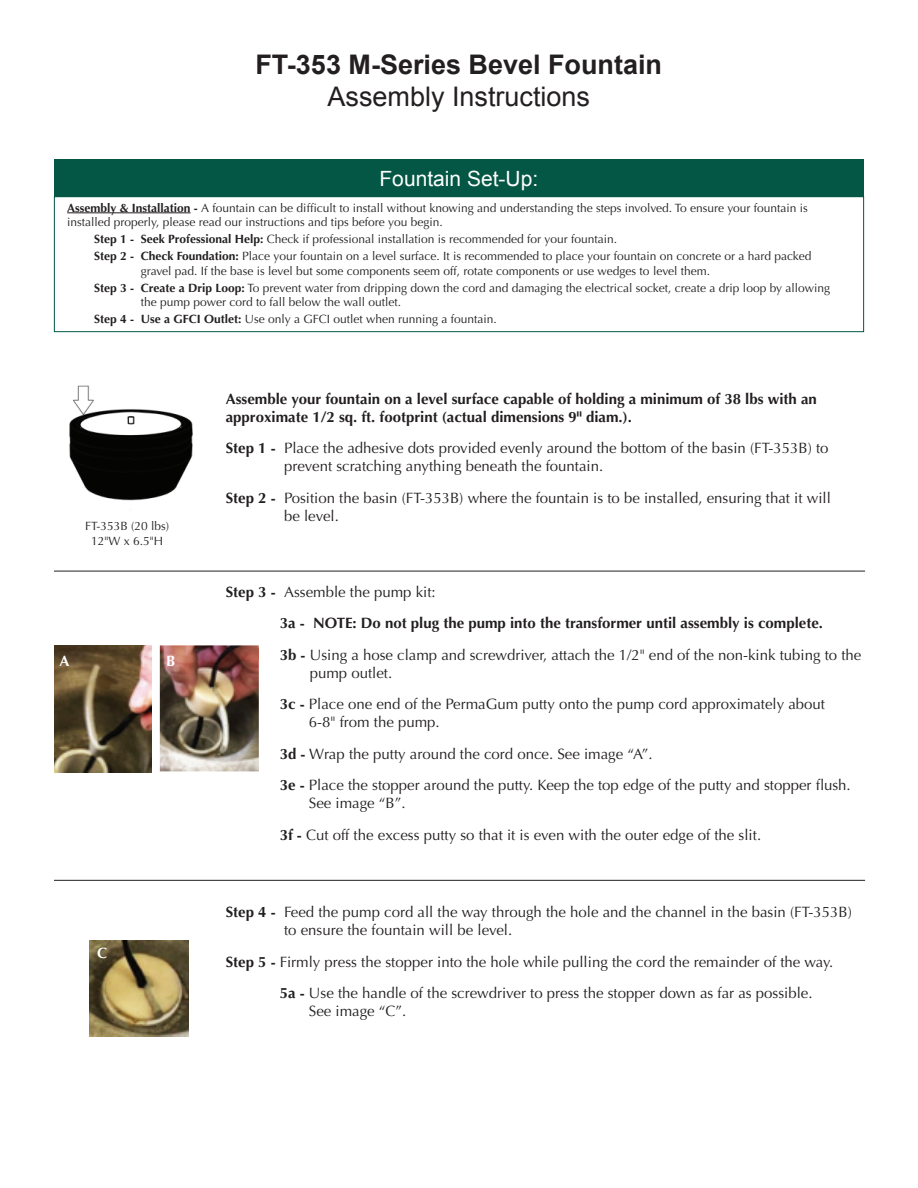
<style>
.page{position:relative;width:918px;height:1188px;background:#fff}
.page>*{position:absolute;margin:0;border:0;box-sizing:border-box;transform-origin:0 0}
.t1{font:700 27px "Arial";color:#231f20}
.t2{font:27px "Arial";color:#231f20}
.t3{font:21px "Arial";color:#fff}
.t4{font:15px/31.5px "Optima";color:#231f20}
.t5{font:700 15px/18px "Optima";color:#231f20}
.t6{font:700 15px "Optima";color:#fff}
.t7{font:12px/17.1px "Optima";color:#231f20}
.s1{font-weight:700}
</style>
<div class="page">
<hr style="left:54px;top:571px;width:811px;height:1px;background:#231f20">
<hr style="left:54px;top:880px;width:811px;height:1px;background:#231f20">
<div style="left:54px;top:159px;width:810px;height:37px;background:#035744"></div>
<hr style="left:67px;top:213px;width:124px;height:1px;background:#231f20">
<div style="left:54px;top:196px;width:810px;height:136px;border:1px solid #035744"></div>
<img style="left:54px;top:645px;width:98px;height:127px">
<img style="left:160px;top:645px;width:99px;height:126px">
<img style="left:226px;top:648px;width:33px;height:12px">
<img style="left:90px;top:940px;width:99px;height:96px">
<img style="left:69px;top:385px;width:124px;height:116px">
<h1 class="t1" style="left:256px;top:46px;width:408px">FT-353 M-Series Bevel Fountain</h1>
<h1 class="t2" style="left:328px;top:79px;width:264px">Assembly Instructions</h1>
<h2 class="t3" style="left:379px;top:165px;width:160px">Fountain Set-Up:</h2>
<p class="t7" style="left:67px;top:201px;width:742px;line-height:14.4px"><span class="s1">Assembly &amp; Installation -</span> A fountain can be difficult to install without knowing and understanding the steps involved. To ensure your fountain is installed properly, please read our instructions and tips before you begin.</p>
<p class="t7" style="left:94px;top:231px;width:719px"><span class="s1">Step 1 - Seek Professional Help:</span> Check if professional installation is recommended for your fountain.<br><span class="s1">Step 2 - Check Foundation:</span> Place your fountain on a level surface. It is recommended to place your fountain on concrete or a hard packed</p>
<p class="t7" style="left:94px;top:262px;width:737px;text-indent:47px">gravel pad. If the base is level but some components seem off, rotate components or use wedges to level them.<br><span class="s1">Step 3 - Create a Drip Loop:</span> To prevent water from dripping down the cord and damaging the electrical socket, create a drip loop by allowing</p>
<p class="t7" style="left:94px;top:294px;width:404px;text-indent:47px">the pump power cord to fall below the wall outlet.<br><span class="s1">Step 4 - Use a GFCI Outlet:</span> Use only a GFCI outlet when running a fountain.</p>
<p class="t7" style="left:85px;top:519px;width:86px;line-height:14.4px;text-align:center">FT-353B (20 lbs)<br>12"W x 6.5"H</p>
<p class="t6" style="left:59px;top:652px;width:12px">A</p>
<p class="t6" style="left:166px;top:652px;width:11px">B</p>
<p class="t6" style="left:97px;top:945px;width:12px">C</p>
<p class="t5" style="left:226px;top:390px;width:593px">Assemble your fountain on a level surface capable of holding a minimum of 38 lbs with an approximate 1/2 sq. ft. footprint (actual dimensions 9" diam.).</p>
<p class="t4" style="left:284px;top:440px;width:546px;line-height:18px;text-indent:-58px"><span class="s1">Step 1 -</span> Place the adhesive dots provided evenly around the bottom of the basin (FT-353B) to prevent scratching anything beneath the fountain.</p>
<p class="t4" style="left:284px;top:489px;width:548px;line-height:18px;text-indent:-58px"><span class="s1">Step 2 -</span> Position the basin (FT-353B) where the fountain is to be installed, ensuring that it will be level.</p>
<p class="t4" style="left:280px;top:576px;width:583px;text-indent:-54px"><span class="s1">Step 3 -</span> Assemble the pump kit:<br><span class="s1">3a - NOTE: Do not plug the pump into the transformer until assembly is complete.<br>3b -</span> Using a hose clamp and screwdriver, attach the 1/2" end of the non-kink tubing to the</p>
<p class="t4" style="left:280px;top:657px;width:547px;text-indent:30px">pump outlet.<br><span class="s1">3c -</span> Place one end of the PermaGum putty onto the pump cord approximately about</p>
<p class="t4" style="left:280px;top:706px;width:573px;text-indent:29px">6-8" from the pump.<br><span class="s1">3d -</span> Wrap the putty around the cord once. See image “A”.<br><span class="s1">3e -</span> Place the stopper around the putty. Keep the top edge of the putty and stopper flush.</p>
<p class="t4" style="left:280px;top:787px;width:483px;text-indent:29px">See image “B”.<br><span class="s1">3f -</span> Cut off the excess putty so that it is even with the outer edge of the slit.</p>
<p class="t4" style="left:284px;top:903px;width:569px;line-height:18px;text-indent:-58px"><span class="s1">Step 4 -</span> Feed the pump cord all the way through the hole and the channel in the basin (FT-353B) to ensure the fountain will be level.</p>
<p class="t4" style="left:280px;top:946px;width:555px;text-indent:-54px"><span class="s1">Step 5 -</span> Firmly press the stopper into the hole while pulling the cord the remainder of the way.<br><span class="s1">5a -</span> Use the handle of the screwdriver to press the stopper down as far as possible.</p>
<p class="t4" style="left:309px;top:996px;width:99px">See image “C”.</p>
</div>
